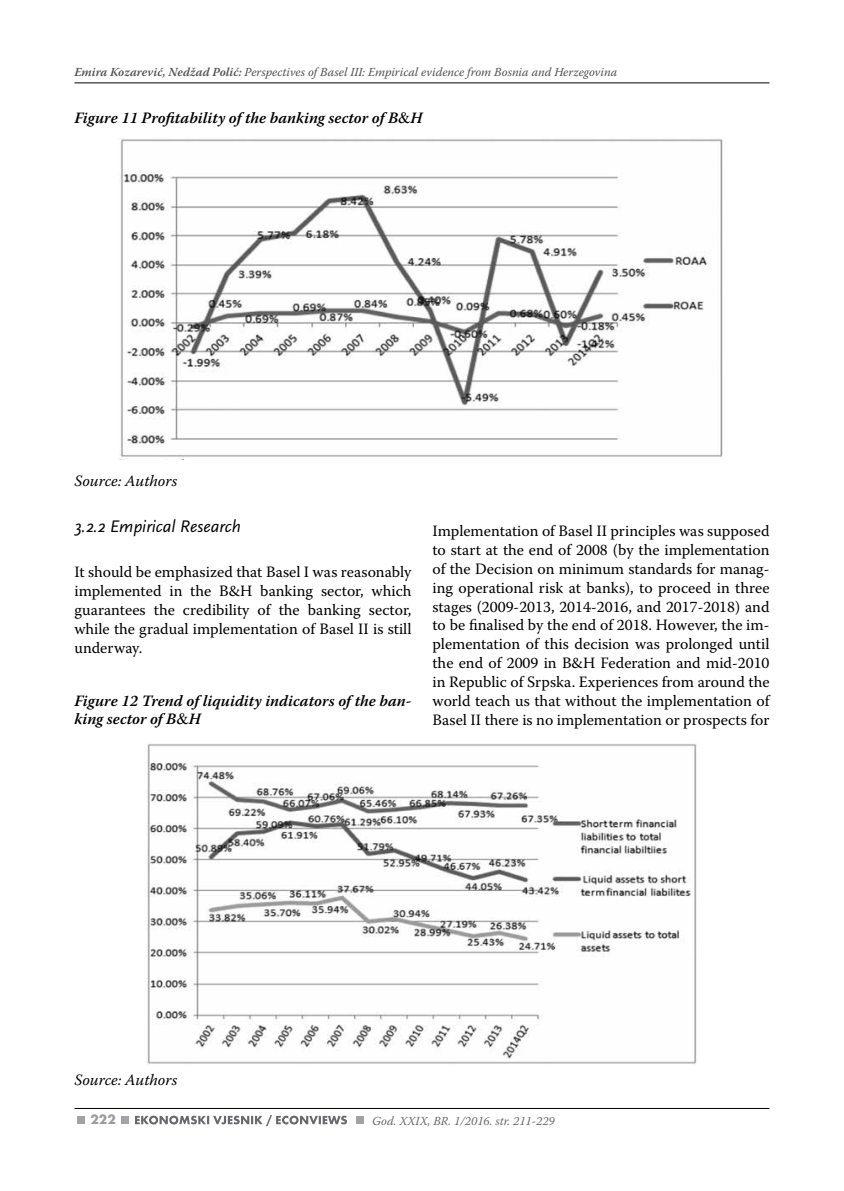
<style>
.page{position:relative;width:844px;height:1191px;background:#fff}
.page>*{position:absolute;margin:0;border:0;box-sizing:border-box;transform-origin:0 0}
.t1{font:italic 17.5px "Scala Sans Pro";color:#000}
.t2{font:15.75px/18.9px "Warnock Pro";color:#000;text-align:justify}
.t3{font:italic 600 15.75px/18.9px "Warnock Pro";color:#000}
.t4{font:italic 15.75px "Warnock Pro";color:#000}
.t5{font:700 14px "Futura TOT";color:#9c9ca0}
.t6{font:italic 12.25px "Warnock Pro";color:#504f53}
.t7{font:italic 12.25px "Warnock Pro";color:#68676c}
.s1{font-weight:600}
.s2{font-family:"Times New Roman";font-weight:400;font-style:normal}
</style>
<div class="page">
<hr style="left:74px;top:83px;width:695px;height:1px;background:#000">
<hr style="left:74px;top:1108px;width:695px;height:1px;background:#000">
<div style="left:121px;top:1115px;width:7px;height:8px;background:#a3a3a7"></div>
<div style="left:356px;top:1115px;width:8px;height:8px;background:#a3a3a7"></div>
<div style="left:77px;top:1115px;width:8px;height:8px;background:#a3a3a7"></div>
<svg style="left:135px;top:1115px;width:212px;height:11px"></svg>
<img style="left:118px;top:138px;width:605px;height:322px">
<img style="left:147px;top:743px;width:550px;height:321px">
<p class="t6" style="left:74px;top:64px;width:544px"><span class="s1">Emira Kozarević, Nedžad Polić:</span> Perspectives of Basel III: Empirical evidence from Bosnia and Herzegovina</p>
<p class="t3" style="left:74px;top:108px;width:349px">Figure 11 Profitability of the banking sector of B<span class="s2">&amp;</span>H</p>
<p class="t4" style="left:74px;top:471px;width:104px">Source: Authors</p>
<p class="t1" style="left:74px;top:516px;width:168px">3.2.2 Empirical Research</p>
<p class="t2" style="left:74px;top:562px;width:338px">It should be emphasized that Basel I was reasonably implemented in the B&amp;H banking sector, which guarantees the credibility of the banking sector, while the gradual implementation of Basel II is still underway.</p>
<p class="t3" style="left:74px;top:690px;width:338px">Figure 12 Trend of liquidity indicators of the ban&shy;king sector of B<span class="s2">&amp;</span>H</p>
<p class="t2" style="left:432px;top:521px;width:338px">Implementation of Basel II principles was supposed to start at the end of 2008 (by the implementation of the Decision on minimum standards for manag&shy;ing operational risk at banks), to proceed in three stages (2009-2013, 2014-2016, and 2017-2018) and to be finalised by the end of 2018. However, the im&shy;plementation of this decision was prolonged until the end of 2009 in B&amp;H Federation and mid-2010 in Republic of Srpska. Experiences from around the world teach us that without the implementation of Basel II there is no implementation or prospects for</p>
<p class="t4" style="left:74px;top:1070px;width:104px">Source: Authors</p>
<p class="t5" style="left:90px;top:1111px;width:27px">222</p>
<p class="t7" style="left:372px;top:1113px;width:184px">God. XXIX, BR. 1/2016. str. 211-229</p>
</div>
